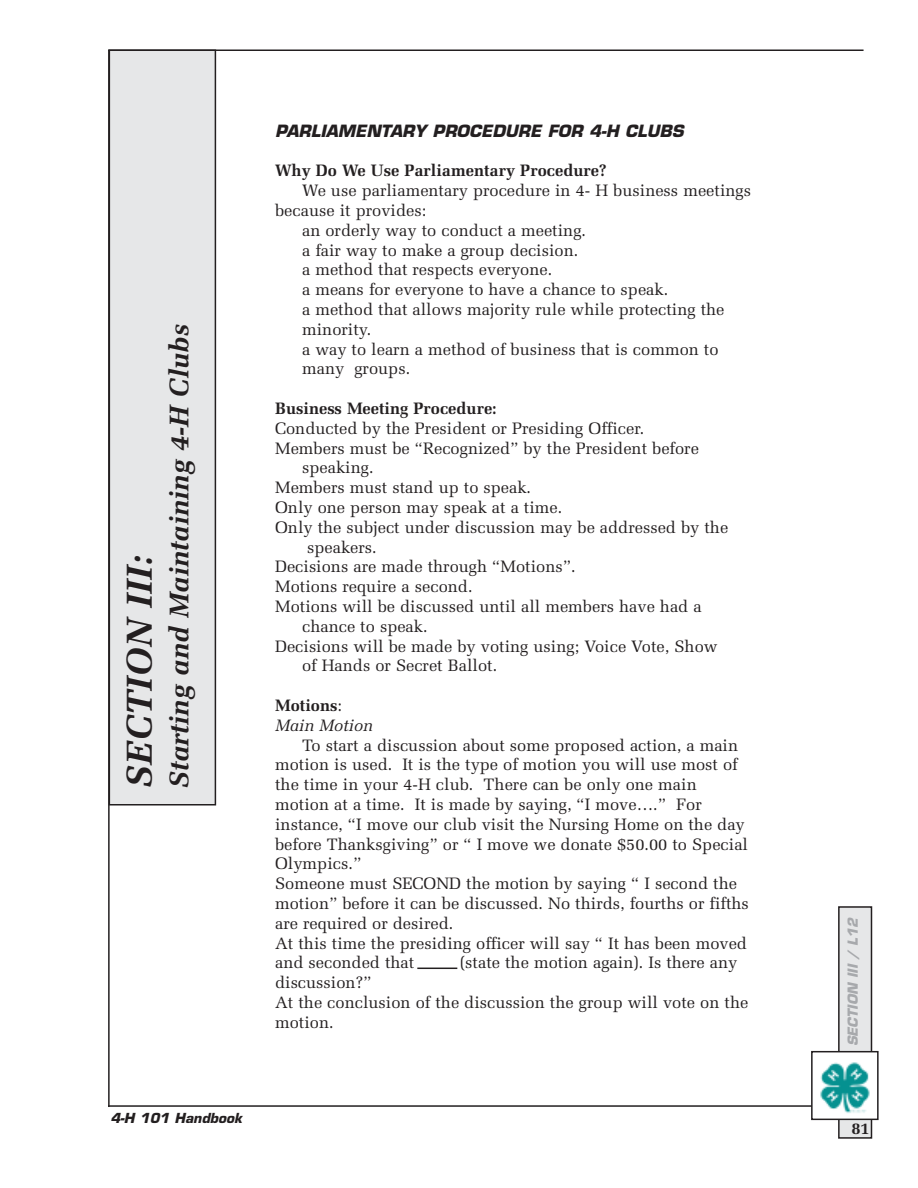
<style>
.page{position:relative;width:918px;height:1188px;background:#fff}
.page>*{position:absolute;margin:0;border:0;box-sizing:border-box;transform-origin:0 0}
.t1{font:italic 700 36px "Melior";color:#231f20}
.t2{font:italic 700 27px "Melior";color:#231f20}
.t3{font:16.5px/19.8px "Melior";color:#231f20}
.t4{font:700 16.5px "Melior";color:#231f20}
.t5{font:italic 700 16.5px "Eurostile";color:#231f20}
.t6{font:italic 16.5px/19.8px "Melior";color:#231f20}
.t7{font:italic 700 13.5px "Eurostile";color:#231f20}
.t8{font:italic 700 13.5px "Eurostile";color:#a7a9ac}
.s1{font-weight:700;font-style:normal}
.s2{font-style:normal}
</style>
<div class="page">
<div style="left:109px;top:50px;width:106px;height:755px;background:#e6e7e8"></div>
<div style="left:109px;top:50px;width:107px;height:756px;border:2px solid #231f20"></div>
<hr style="left:108px;top:1105px;width:707px;height:2px;background:#231f20">
<hr style="left:108px;top:50px;width:756px;height:1px;background:#231f20">
<hr style="left:108px;top:50px;width:2px;height:1057px;background:#231f20">
<div style="left:839px;top:907px;width:32px;height:231px;background:#e6e7e8"></div>
<div style="left:838px;top:906px;width:34px;height:233px;border:2px solid #231f20"></div>
<div style="left:812px;top:1052px;width:66px;height:67px;background:#fff"></div>
<img style="left:820px;top:1062px;width:50px;height:51px">
<div style="left:811px;top:1051px;width:68px;height:69px;border:2px solid #231f20"></div>
<hr style="left:417px;top:968px;width:40px;height:1px;background:#231f20">
<h1 class="t1" style="left:125px;top:789px;width:236px;rotate:-90deg">SECTION III:</h1>
<h2 class="t2" style="left:168px;top:789px;width:466px;rotate:-90deg">Starting and Maintaining 4-H Clubs</h2>
<p class="t5" style="left:275px;top:124px;width:410px">PARLIAMENTARY PROCEDURE FOR 4-H CLUBS</p>
<p class="t4" style="left:275px;top:164px;width:333px">Why Do We Use Parliamentary Procedure?</p>
<p class="t3" style="left:302px;top:182px;width:451px">We use parliamentary procedure in 4- H business meetings</p>
<p class="t3" style="left:275px;top:202px;width:153px">because it provides:</p>
<p class="t3" style="left:302px;top:222px;width:286px">an orderly way to conduct a meeting.</p>
<p class="t3" style="left:302px;top:242px;width:278px">a fair way to make a group decision.</p>
<p class="t3" style="left:302px;top:261px;width:252px">a method that respects everyone.</p>
<p class="t3" style="left:302px;top:281px;width:368px">a means for everyone to have a chance to speak.</p>
<p class="t3" style="left:302px;top:301px;width:424px">a method that allows majority rule while protecting the</p>
<p class="t3" style="left:302px;top:321px;width:71px">minority.</p>
<p class="t3" style="left:302px;top:341px;width:418px">a way to learn a method of business that is common to</p>
<p class="t3" style="left:302px;top:360px;width:110px">many groups.</p>
<p class="t4" style="left:275px;top:402px;width:223px">Business Meeting Procedure:</p>
<p class="t3" style="left:275px;top:420px;width:371px">Conducted by the President or Presiding Officer.</p>
<p class="t3" style="left:275px;top:440px;width:425px">Members must be “Recognized” by the President before</p>
<p class="t3" style="left:302px;top:459px;width:73px">speaking.</p>
<p class="t3" style="left:275px;top:479px;width:258px">Members must stand up to speak.</p>
<p class="t3" style="left:275px;top:499px;width:289px">Only one person may speak at a time.</p>
<p class="t3" style="left:275px;top:519px;width:455px">Only the subject under discussion may be addressed by the</p>
<p class="t3" style="left:307px;top:539px;width:71px">speakers.</p>
<p class="t3" style="left:275px;top:558px;width:302px">Decisions are made through “Motions”.</p>
<p class="t3" style="left:275px;top:578px;width:199px">Motions require a second.</p>
<p class="t3" style="left:275px;top:598px;width:428px">Motions will be discussed until all members have had a</p>
<p class="t3" style="left:302px;top:618px;width:127px">chance to speak.</p>
<p class="t3" style="left:275px;top:638px;width:444px">Decisions will be made by voting using; Voice Vote, Show</p>
<p class="t3" style="left:302px;top:657px;width:197px">of Hands or Secret Ballot.</p>
<p class="t6" style="left:275px;top:697px;width:99px"><span class="s1">Motions</span><span class="s2">:<br></span>Main Motion</p>
<p class="t3" style="left:275px;top:737px;width:475px;text-indent:27px">To start a discussion about some proposed action, a main motion is used. It is the type of motion you will use most of the time in your 4-H club. There can be only one main motion at a time. It is made by saying, “I move….” For instance, “I move our club visit the Nursing Home on the day before Thanksgiving” or “ I move we donate $50.00 to Special Olympics.”<br>Someone must SECOND the motion by saying “ I second the motion” before it can be discussed. No thirds, fourths or fifths are required or desired.<br>At this time the presiding officer will say “ It has been moved and seconded that</p>
<p class="t3" style="left:460px;top:954px;width:279px">(state the motion again). Is there any</p>
<p class="t3" style="left:275px;top:974px;width:475px">discussion?”<br>At the conclusion of the discussion the group will vote on the motion.</p>
<p class="t7" style="left:111px;top:1113px;width:133px">4-H 101 Handbook</p>
<p class="t8" style="left:848px;top:1046px;width:130px;rotate:-90deg">SECTION III / L12</p>
<p class="t4" style="left:851px;top:1122px;width:20px">81</p>
</div>
